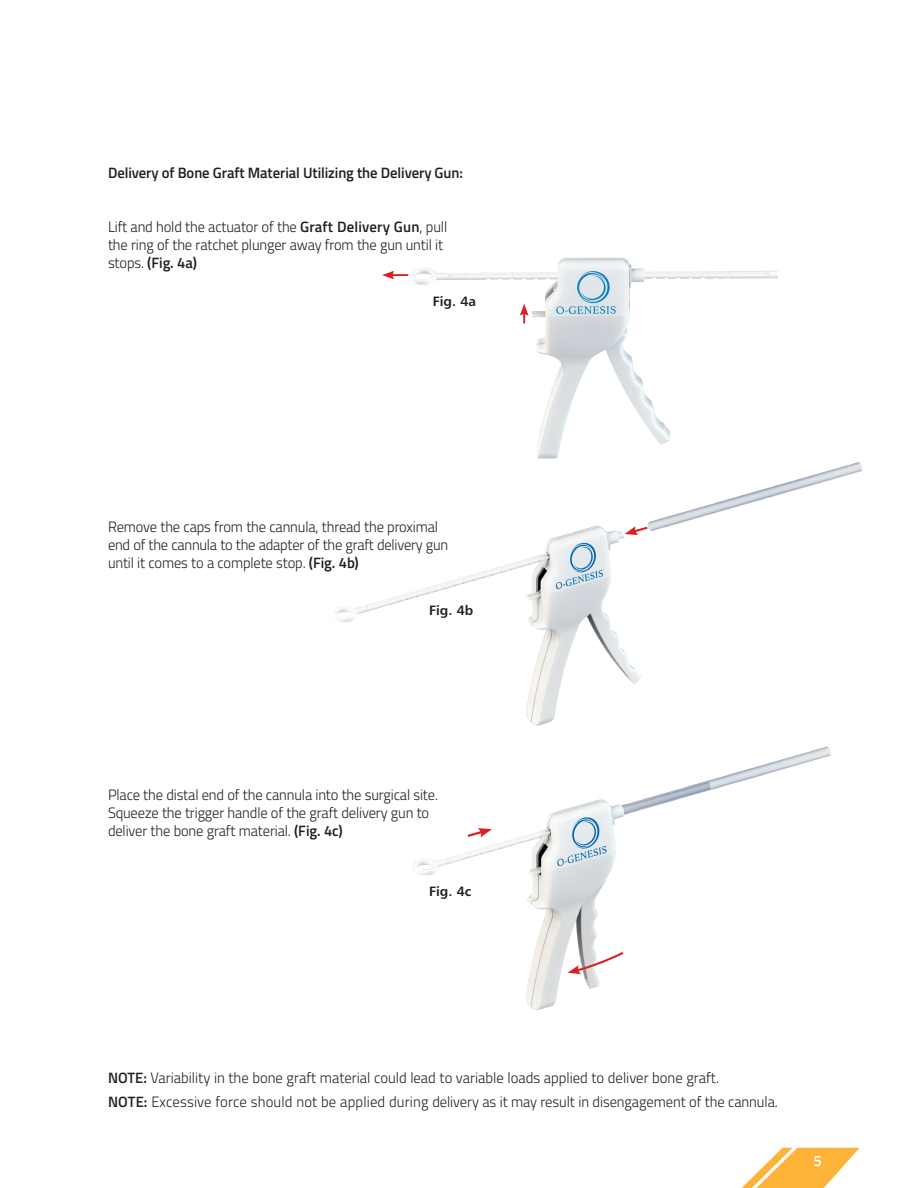
<style>
.page{position:relative;width:918px;height:1188px;background:#fff}
.page>*{position:absolute;margin:0;border:0;box-sizing:border-box;transform-origin:0 0}
.Body_Copy{font:300 15px/18px "Titillium";letter-spacing:-.01em;color:#231f20}
.Titillium_OpTech_Bod{font:600 15px "Titillium";letter-spacing:-.005em;color:#231f20}
.t1{font:600 15px "Titillium";color:#fff}
.Body_Copy-2{font:13.5px "Humanist 777 BT Bold B";color:#231f20}
.s1{font-weight:600}
</style>
<div class="page">
<img style="left:334px;top:462px;width:529px;height:260px">
<svg style="left:625px;top:525px;width:25px;height:10px"></svg>
<img style="left:404px;top:257px;width:388px;height:214px">
<svg style="left:520px;top:304px;width:9px;height:20px"></svg>
<svg style="left:382px;top:271px;width:26px;height:9px"></svg>
<img style="left:413px;top:722px;width:418px;height:289px">
<svg style="left:567px;top:950px;width:59px;height:24px"></svg>
<svg style="left:465px;top:828px;width:27px;height:11px"></svg>
<svg style="left:741px;top:1148px;width:119px;height:40px"></svg>
<p class="Titillium_OpTech_Bod" style="left:108px;top:161px;width:356px">Delivery of Bone Graft Material Utilizing the Delivery Gun:</p>
<p class="Body_Copy" style="left:108px;top:217px;width:341px">Lift and hold the actuator of the <span class="s1">Graft Delivery Gun</span>, pull the ring of the ratchet plunger away from the gun until it stops. <span class="s1">(Fig. 4a)</span></p>
<p class="Body_Copy-2" style="left:433px;top:292px;width:45px">Fig. 4a</p>
<p class="Body_Copy" style="left:108px;top:517px;width:342px">Remove the caps from the cannula, thread the proximal end of the cannula to the adapter of the graft delivery gun until it comes to a complete stop. <span class="s1">(Fig. 4b)</span></p>
<p class="Body_Copy-2" style="left:429px;top:602px;width:46px">Fig. 4b</p>
<p class="Body_Copy" style="left:108px;top:785px;width:332px">Place the distal end of the cannula into the surgical site.<br>Squeeze the trigger handle of the graft delivery gun to deliver the bone graft material. <span class="s1">(Fig. 4c)</span></p>
<p class="Body_Copy-2" style="left:429px;top:883px;width:44px">Fig. 4c</p>
<p class="Body_Copy" style="left:108px;top:1068px;width:613px"><span class="s1">NOTE:</span> Variability in the bone graft material could lead to variable loads applied to deliver bone graft.</p>
<p class="Body_Copy" style="left:108px;top:1092px;width:671px"><span class="s1">NOTE:</span> Excessive force should not be applied during delivery as it may result in disengagement of the cannula.</p>
<p class="t1" style="left:814px;top:1149px;width:10px">5</p>
</div>
